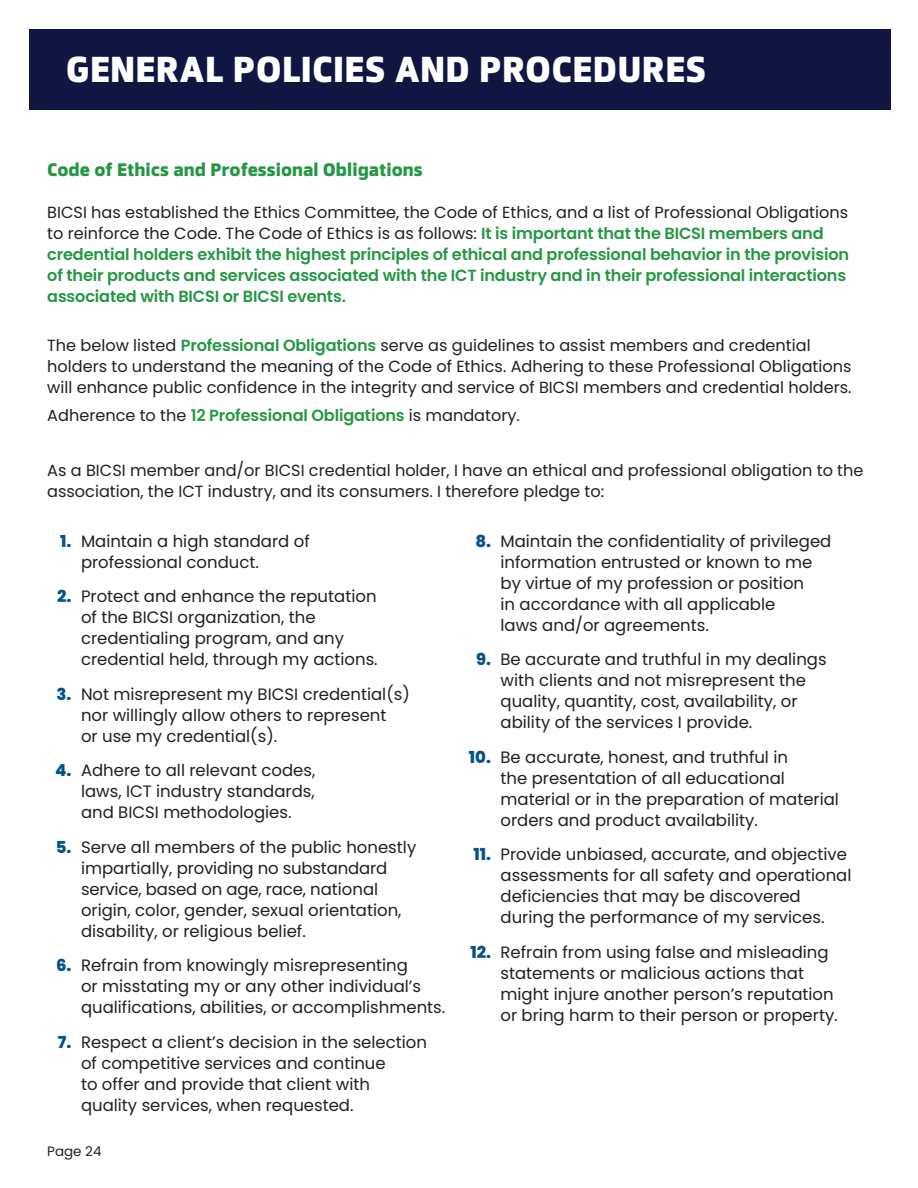
<style>
.page{position:relative;width:918px;height:1188px;background:#fff}
.page>*{position:absolute;margin:0;border:0;box-sizing:border-box;transform-origin:0 0}
.BigBoldHeader{font:800 36px "Facto";letter-spacing:.01em;color:#fff}
.SemiBoldSubheader{font:800 18px "Facto";color:#259745}
.t1{font:16.5px/21px "Poppins";color:#231f20}
.t2{font:16.2px/21px "Poppins";color:#231f20}
.SemiBoldSubheader-2{font:600 16.2px/21px "Poppins";letter-spacing:-.01em;color:#259745}
.t3{font:13.5px "Poppins";color:#231f20}
.s1{font-weight:400;color:#231f20}
.s2{font-weight:600;color:#259745}
.s3{font-weight:800;color:#075388}
</style>
<div class="page">
<div style="left:29px;top:29px;width:862px;height:81px;background:#101542"></div>
<p class="BigBoldHeader" style="left:66px;top:42px;width:642px">GENERAL POLICIES AND PROCEDURES</p>
<p class="SemiBoldSubheader" style="left:47px;top:156px;width:377px">Code of Ethics and Professional Obligations</p>
<p class="SemiBoldSubheader-2" style="left:47px;top:202px;width:803px"><span class="s1">BICSI has established the Ethics Committee, the Code of Ethics, and a list of Professional Obligations to reinforce the Code. The Code of Ethics is as follows:</span> It is important that the BICSI members and credential holders exhibit the highest principles of ethical and professional behavior in the provision of their products and services associated with the ICT industry and in their professional interactions associated with BICSI or BICSI events.</p>
<p class="t2" style="left:47px;top:335px;width:806px">The below listed <span class="s2">Professional Obligations</span> serve as guidelines to assist members and credential holders to understand the meaning of the Code of Ethics. Adhering to these Professional Obligations will enhance public confidence in the integrity and service of BICSI members and credential holders.</p>
<p class="t2" style="left:47px;top:405px;width:474px">Adherence to the <span class="s2">12 Professional Obligations</span> is mandatory.</p>
<p class="t2" style="left:47px;top:460px;width:818px">As a BICSI member and/or BICSI credential holder, I have an ethical and professional obligation to the association, the ICT industry, and its consumers. I therefore pledge to:</p>
<p class="t1" style="left:81px;top:530px;width:230px;text-indent:-21px"><span class="s3">1.</span> Maintain a high standard of professional conduct.</p>
<p class="t1" style="left:81px;top:586px;width:298px;text-indent:-24px"><span class="s3">2.</span> Protect and enhance the reputation of the BICSI organization, the credentialing program, and any credential held, through my actions.</p>
<p class="t1" style="left:81px;top:683px;width:330px;text-indent:-24px"><span class="s3">3.</span> Not misrepresent my BICSI credential(s) nor willingly allow others to represent<br>or use my credential(s).</p>
<p class="t1" style="left:81px;top:760px;width:236px;text-align:justify;text-indent:-26px"><span class="s3">4.</span> Adhere to all relevant codes, laws, ICT industry standards, and BICSI methodologies.</p>
<p class="t1" style="left:81px;top:836px;width:337px;text-indent:-25px"><span class="s3">5.</span> Serve all members of the public honestly impartially, providing no substandard service, based on age, race, national origin, color, gender, sexual orientation, disability, or religious belief.</p>
<p class="t1" style="left:81px;top:955px;width:366px;text-indent:-25px"><span class="s3">6.</span> Refrain from knowingly misrepresenting<br>or misstating my or any other individual’s qualifications, abilities, or accomplishments.</p>
<p class="t1" style="left:81px;top:1031px;width:348px;text-indent:-23px"><span class="s3">7.</span> Respect a client’s decision in the selection of competitive services and continue<br>to offer and provide that client with quality services, when requested.</p>
<p class="t1" style="left:501px;top:530px;width:332px;text-indent:-25px"><span class="s3">8.</span> Maintain the confidentiality of privileged information entrusted or known to me by virtue of my profession or position<br>in accordance with all applicable<br>laws and/or agreements.</p>
<p class="t1" style="left:501px;top:649px;width:328px;text-indent:-24px"><span class="s3">9.</span> Be accurate and truthful in my dealings with clients and not misrepresent the quality, quantity, cost, availability, or ability of the services I provide.</p>
<p class="t1" style="left:501px;top:746px;width:340px;text-indent:-32px"><span class="s3">10.</span> Be accurate, honest, and truthful in<br>the presentation of all educational material or in the preparation of material orders and product availability.</p>
<p class="t1" style="left:501px;top:844px;width:352px;text-indent:-27px"><span class="s3">11.</span> Provide unbiased, accurate, and objective assessments for all safety and operational deficiencies that may be discovered during the performance of my services.</p>
<p class="t1" style="left:501px;top:941px;width:339px;text-indent:-30px"><span class="s3">12.</span> Refrain from using false and misleading statements or malicious actions that might injure another person’s reputation or bring harm to their person or property.</p>
<p class="t3" style="left:47px;top:1144px;width:56px">Page 24</p>
</div>
